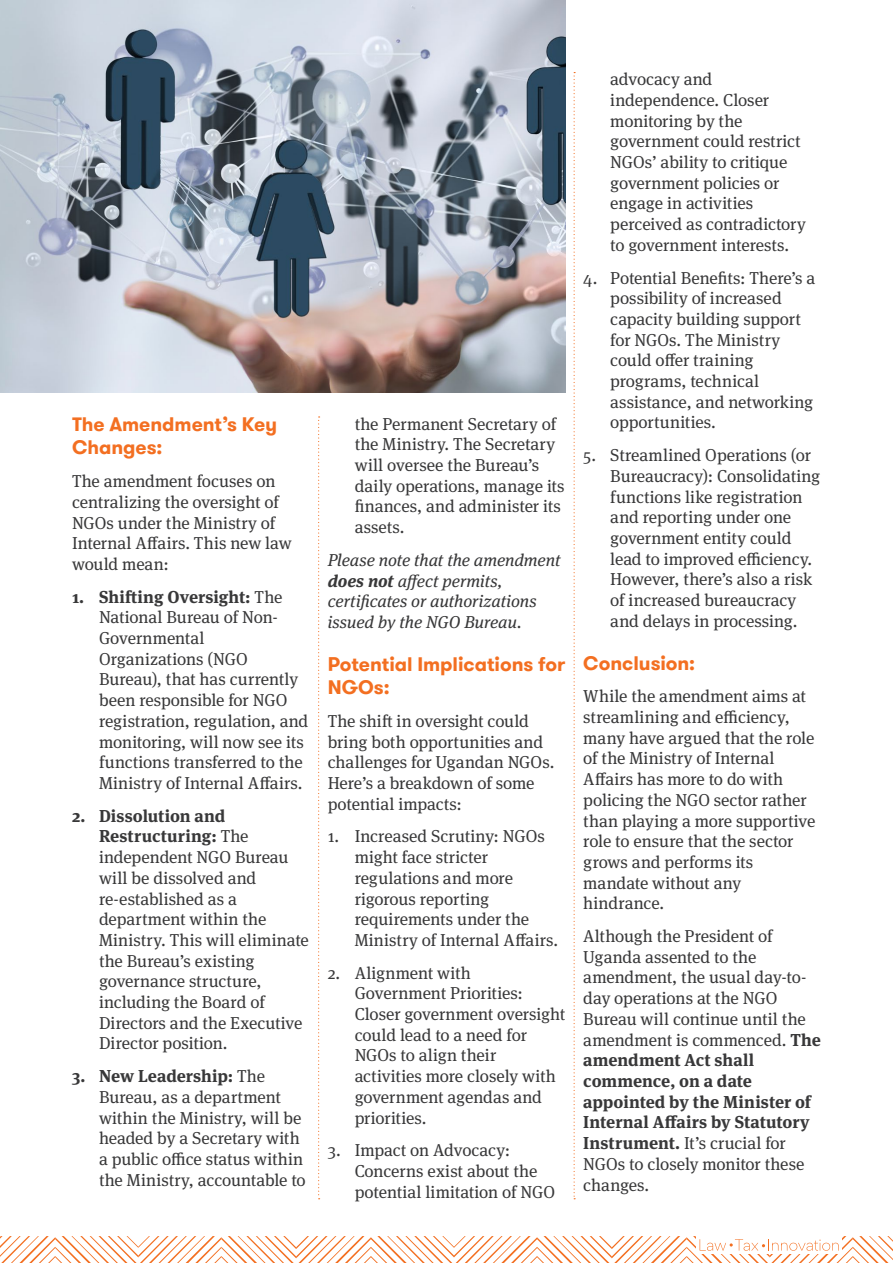
<style>
.page{position:relative;width:893px;height:1263px;background:#fff}
.page>*{position:absolute;margin:0;border:0;box-sizing:border-box;transform-origin:0 0}
.t1{font:700 19.5px/23.4px "GT Walsheim Pro";color:#f36f21}
.t2{font:17.25px/20.7px "Meta Serif Pro";color:#383839}
.t3{font:italic 17.25px/20.7px "Meta Serif Pro";letter-spacing:-.005em;color:#383839}
.s1{font-weight:700}
</style>
<div class="page">
<svg style="left:0;top:1236px;width:893px;height:27px"></svg>
<img style="left:0;top:0;width:565px;height:393px">
<svg style="left:318px;top:416px;width:2px;height:783px"></svg>
<svg style="left:574px;top:72px;width:1px;height:1127px"></svg>
<p class="t1" style="left:72px;top:413px;width:207px">The Amendment’s Key<br>Changes:</p>
<p class="t2" style="left:72px;top:470px;width:221px">The amendment focuses on centralizing the oversight of<br>NGOs under the Ministry of<br>Internal Affairs. This new law would mean:</p>
<p class="t2" style="left:99px;top:585px;width:211px;text-indent:-27px"><span class="s1">1. Shifting Oversight:</span> The<br>National Bureau of Non-<br>Governmental<br>Organizations (NGO<br>Bureau), that has currently been responsible for NGO registration, regulation, and monitoring, will now see its functions transferred to the<br>Ministry of Internal Affairs.</p>
<p class="t2" style="left:99px;top:804px;width:211px;text-indent:-27px"><span class="s1">2. Dissolution and<br>Restructuring:</span> The independent NGO Bureau will be dissolved and re-established as a department within the<br>Ministry. This will eliminate the Bureau’s existing governance structure, including the Board of<br>Directors and the Executive<br>Director position.</p>
<p class="t2" style="left:99px;top:1065px;width:208px;text-indent:-27px"><span class="s1">3. New Leadership:</span> The<br>Bureau, as a department within the Ministry, will be headed by a Secretary with a public office status within the Ministry, accountable to</p>
<p class="t2" style="left:355px;top:412px;width:212px">the Permanent Secretary of the Ministry. The Secretary will oversee the Bureau’s daily operations, manage its finances, and administer its assets.</p>
<p class="t3" style="left:328px;top:549px;width:234px">Please note that the amendment <span class="s1">does not</span> affect permits, certificates or authorizations issued by the NGO Bureau.</p>
<p class="t1" style="left:328px;top:652px;width:239px">Potential Implications for<br>NGOs:</p>
<p class="t2" style="left:328px;top:710px;width:228px">The shift in oversight could bring both opportunities and challenges for Ugandan NGOs.<br>Here’s a breakdown of some potential impacts:</p>
<p class="t2" style="left:355px;top:825px;width:205px;text-indent:-27px">1. Increased Scrutiny: NGOs might face stricter regulations and more rigorous reporting requirements under the<br>Ministry of Internal Affairs.</p>
<p class="t2" style="left:355px;top:961px;width:212px;text-indent:-27px">2. Alignment with<br>Government Priorities:<br>Closer government oversight could lead to a need for<br>NGOs to align their activities more closely with government agendas and priorities.</p>
<p class="t2" style="left:355px;top:1139px;width:202px;text-indent:-27px">3. Impact on Advocacy:<br>Concerns exist about the potential limitation of NGO</p>
<p class="t2" style="left:610px;top:68px;width:197px">advocacy and independence. Closer monitoring by the government could restrict<br>NGOs’ ability to critique government policies or engage in activities perceived as contradictory to government interests.</p>
<p class="t2" style="left:610px;top:266px;width:207px;text-indent:-27px">4. Potential Benefits: There’s a possibility of increased capacity building support for NGOs. The Ministry could offer training programs, technical assistance, and networking opportunities.</p>
<p class="t2" style="left:610px;top:444px;width:211px;text-indent:-27px">5. Streamlined Operations (or<br>Bureaucracy): Consolidating functions like registration and reporting under one government entity could lead to improved efficiency.<br>However, there’s also a risk of increased bureaucracy and delays in processing.</p>
<p class="t1" style="left:583px;top:651px;width:113px">Conclusion:</p>
<p class="t2" style="left:583px;top:685px;width:234px">While the amendment aims at streamlining and efficiency, many have argued that the role of the Ministry of Internal<br>Affairs has more to do with policing the NGO sector rather than playing a more supportive role to ensure that the sector grows and performs its mandate without any hindrance.</p>
<p class="t2" style="left:583px;top:925px;width:239px">Although the President of<br>Uganda assented to the amendment, the usual day-to&shy;day operations at the NGO<br>Bureau will continue until the amendment is commenced. <span class="s1">The amendment Act shall commence, on a date appointed by the Minister of<br>Internal Affairs by Statutory<br>Instrument.</span> It’s crucial for<br>NGOs to closely monitor these changes.</p>
</div>
